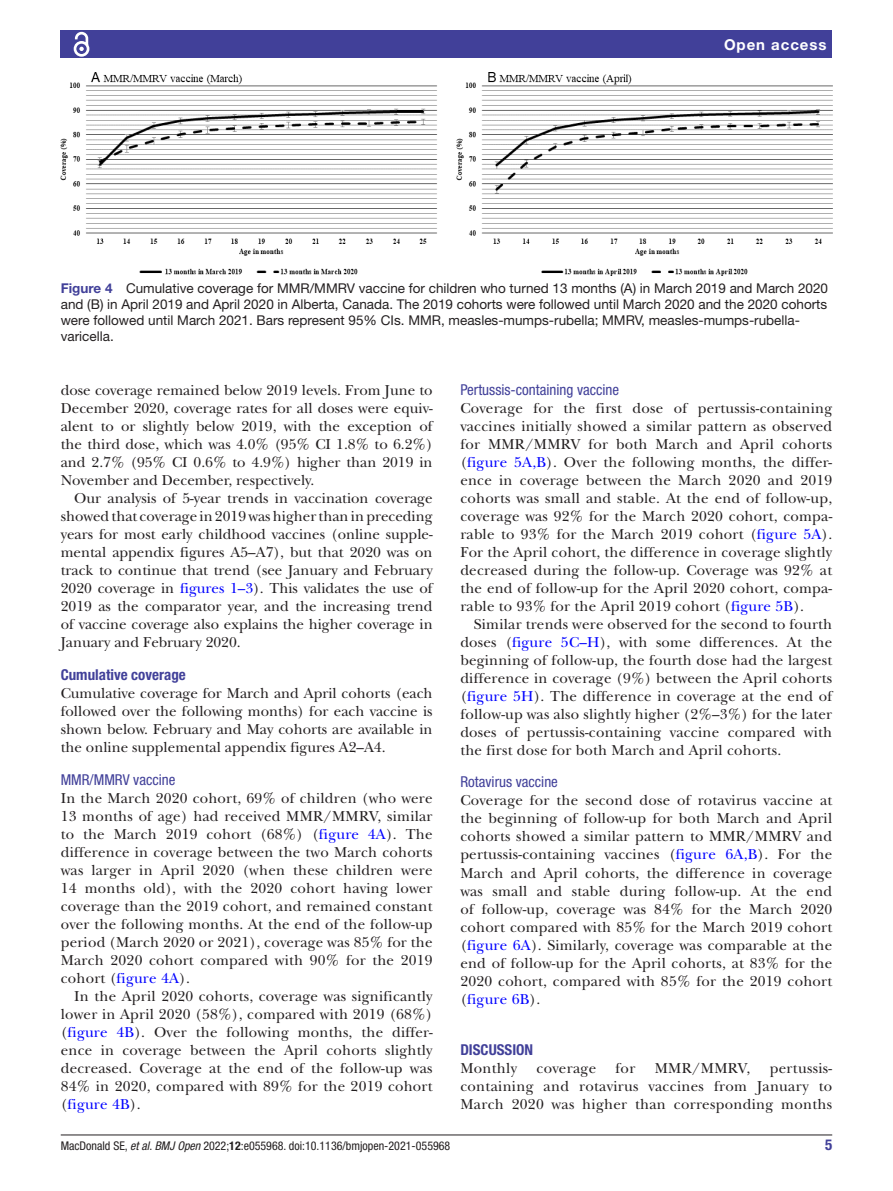
<style>
.page{position:relative;width:893px;height:1191px;background:#fff}
.page>*{position:absolute;margin:0;border:0;box-sizing:border-box;transform-origin:0 0}
.t1{font:15px/18px "New Baskerville";letter-spacing:.015em;color:#231f20;text-align:justify}
.t2{font:condensed 15px "Helvetica Neue LT Std";color:#414099}
.t3{font:700 condensed 15px "Helvetica Neue LT Std";color:#414099}
.t4{font:700 15px "Helvetica Neue LT Std";letter-spacing:.065em;color:#fff}
.t5{font:13.5px/16.2px "Helvetica Neue LT Std";color:#231f20}
.t6{font:condensed 12px "Helvetica Neue LT Std";color:#231f20}
.s1{font-weight:700;color:#414099}
.s2{color:#00f}
.s3{font-style:italic}
.s4{font-weight:700}
</style>
<div class="page">
<hr style="left:61px;top:1134px;width:771px;height:1px;background:#231f20">
<div style="left:61px;top:31px;width:771px;height:27px;background:#414099"></div>
<svg style="left:73px;top:31px;width:17px;height:26px"></svg>
<img style="left:61px;top:73px;width:771px;height:202px">
<p class="t4" style="left:724px;top:35px;width:104px">Open access</p>
<p class="t5" style="left:61px;top:280px;width:769px"><span class="s1">Figure 4</span> Cumulative coverage for MMR/MMRV vaccine for children who turned 13 months (A) in March 2019 and March 2020 and (B) in April 2019 and April 2020 in Alberta, Canada. The 2019 cohorts were followed until March 2020 and the 2020 cohorts were followed until March 2021. Bars represent 95% CIs. MMR, measles-mumps-rubella; MMRV, measles-mumps-rubella&shy;varicella.</p>
<p class="t1" style="left:61px;top:381px;width:373px">dose coverage remained below 2019 levels. From June to December 2020, coverage rates for all doses were equiv&shy;alent to or slightly below 2019, with the exception of the third dose, which was 4.0% (95% CI 1.8% to 6.2%) and 2.7% (95% CI 0.6% to 4.9%) higher than 2019 in November and December, respectively.</p>
<p class="t1" style="left:61px;top:489px;width:373px;text-indent:14px">Our analysis of 5-year trends in vaccination coverage showed that coverage in 2019 was higher than in preceding years for most early childhood vaccines (online supple&shy;mental appendix figures A5–A7), but that 2020 was on track to continue that trend (see January and February 2020 coverage in <span class="s2">figures 1–3</span>). This validates the use of 2019 as the comparator year, and the increasing trend of vaccine coverage also explains the higher coverage in January and February 2020.</p>
<p class="t3" style="left:61px;top:665px;width:127px">Cumulative coverage</p>
<p class="t1" style="left:61px;top:684px;width:373px">Cumulative coverage for March and April cohorts (each followed over the following months) for each vaccine is shown below. February and May cohorts are available in the online supplemental appendix figures A2–A4.</p>
<p class="t2" style="left:61px;top:771px;width:116px">MMR/MMRV vaccine</p>
<p class="t1" style="left:61px;top:789px;width:373px">In the March 2020 cohort, 69% of children (who were 13 months of age) had received MMR/MMRV, similar to the March 2019 cohort (68%) (<span class="s2">figure 4A</span>). The difference in coverage between the two March cohorts was larger in April 2020 (when these children were 14 months old), with the 2020 cohort having lower coverage than the 2019 cohort, and remained constant over the following months. At the end of the follow-up period (March 2020 or 2021), coverage was 85% for the March 2020 cohort compared with 90% for the 2019 cohort (<span class="s2">figure 4A</span>).</p>
<p class="t1" style="left:61px;top:987px;width:373px;text-indent:14px">In the April 2020 cohorts, coverage was significantly lower in April 2020 (58%), compared with 2019 (68%) (<span class="s2">figure 4B</span>). Over the following months, the differ&shy;ence in coverage between the April cohorts slightly decreased. Coverage at the end of the follow-up was 84% in 2020, compared with 89% for the 2019 cohort (<span class="s2">figure 4B</span>).</p>
<p class="t2" style="left:460px;top:381px;width:160px">Pertussis-containing vaccine</p>
<p class="t1" style="left:460px;top:399px;width:373px">Coverage for the first dose of pertussis-containing vaccines initially showed a similar pattern as observed for MMR/MMRV for both March and April cohorts (<span class="s2">figure 5A,B</span>). Over the following months, the differ&shy;ence in coverage between the March 2020 and 2019 cohorts was small and stable. At the end of follow-up, coverage was 92% for the March 2020 cohort, compa&shy;rable to 93% for the March 2019 cohort (<span class="s2">figure 5A</span>).<br>For the April cohort, the difference in coverage slightly decreased during the follow-up. Coverage was 92% at the end of follow-up for the April 2020 cohort, compa&shy;rable to 93% for the April 2019 cohort (<span class="s2">figure 5B</span>).</p>
<p class="t1" style="left:460px;top:615px;width:373px;text-indent:14px">Similar trends were observed for the second to fourth doses (<span class="s2">figure 5C–H</span>), with some differences. At the beginning of follow-up, the fourth dose had the largest difference in coverage (9%) between the April cohorts (<span class="s2">figure 5H</span>). The difference in coverage at the end of follow-up was also slightly higher (2%–3%) for the later doses of pertussis-containing vaccine compared with the first dose for both March and April cohorts.</p>
<p class="t2" style="left:460px;top:773px;width:99px">Rotavirus vaccine</p>
<p class="t1" style="left:460px;top:791px;width:373px">Coverage for the second dose of rotavirus vaccine at the beginning of follow-up for both March and April cohorts showed a similar pattern to MMR/MMRV and pertussis-containing vaccines (<span class="s2">figure 6A,B</span>). For the March and April cohorts, the difference in coverage was small and stable during follow-up. At the end of follow-up, coverage was 84% for the March 2020 cohort compared with 85% for the March 2019 cohort (<span class="s2">figure 6A</span>). Similarly, coverage was comparable at the end of follow-up for the April cohorts, at 83% for the 2020 cohort, compared with 85% for the 2019 cohort (<span class="s2">figure 6B</span>).</p>
<p class="t3" style="left:460px;top:1041px;width:74px">DISCUSSION</p>
<p class="t1" style="left:460px;top:1059px;width:58px">Monthly</p>
<p class="t1" style="left:536px;top:1059px;width:61px">coverage</p>
<p class="t1" style="left:615px;top:1059px;width:21px">for</p>
<p class="t1" style="left:655px;top:1059px;width:97px">MMR/MMRV,</p>
<p class="t1" style="left:460px;top:1059px;width:373px;text-indent:309px">pertussis&shy;containing and rotavirus vaccines from January to March 2020 was higher than corresponding months</p>
<p class="t6" style="left:61px;top:1138px;width:391px">MacDonald SE, <span class="s3">et al</span>. <span class="s3">BMJ Open</span> 2022;<span class="s4">12</span>:e055968. doi:10.1136/bmjopen-2021-055968</p>
<p class="t3" style="left:825px;top:1135px;width:9px">5</p>
</div>
